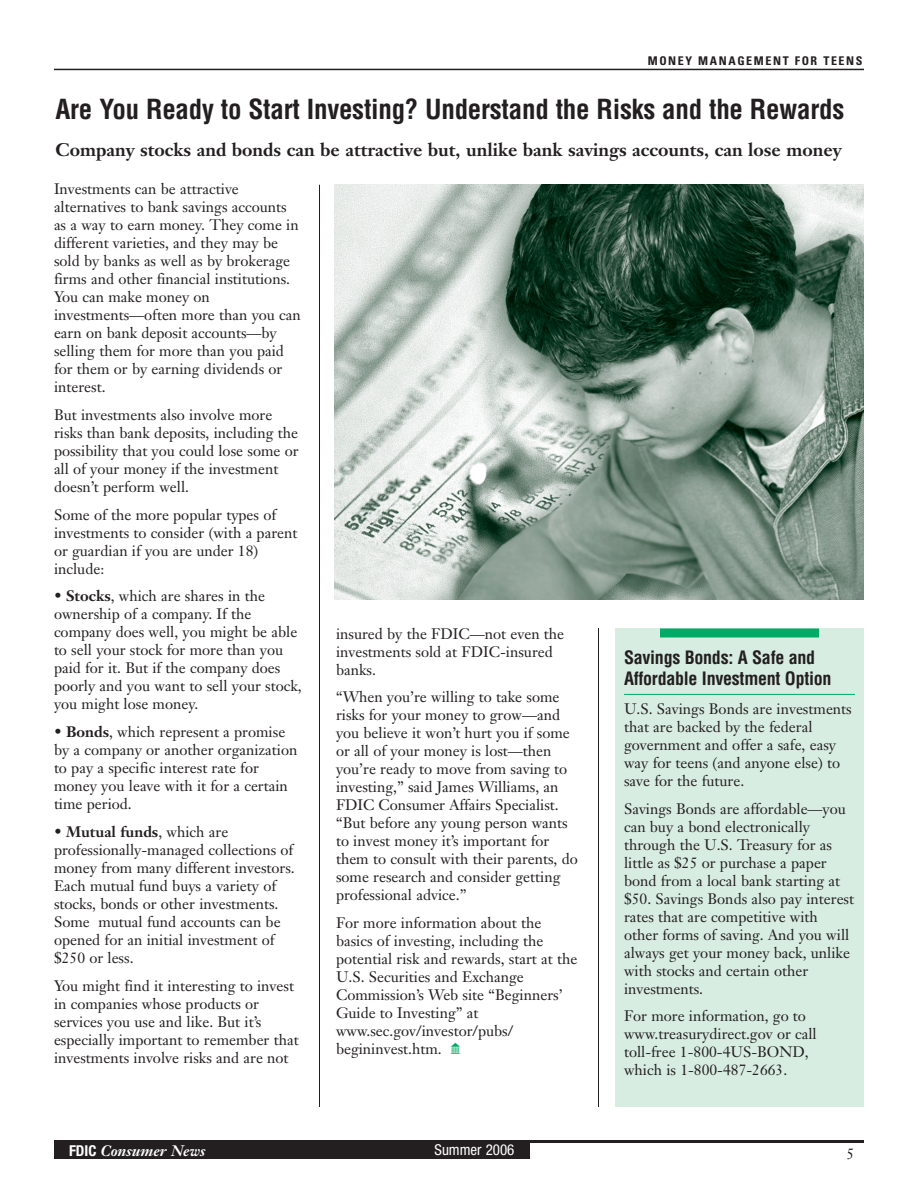
<style>
.page{position:relative;width:918px;height:1188px;background:#fff}
.page>*{position:absolute;margin:0;border:0;box-sizing:border-box;transform-origin:0 0}
.t1{font:700 condensed 27px "Helvetica";letter-spacing:-.01em;color:#231f20}
.t2{font:700 18px "Janson Text";color:#231f20}
.t3{font:700 condensed 18px/21px "Helvetica";letter-spacing:-.015em;color:#231f20}
.t4{font:15px/18px "Janson Text";color:#231f20}
.t5{font:italic 700 15px "Janson Text";color:#fff}
.t6{font:condensed 15px "Helvetica Neue";color:#fff}
.t7{font:700 condensed 12px "Univers";letter-spacing:.135em;color:#231f20}
.s1{font-weight:700}
.s2{font-family:"Helvetica Neue";font-style:normal;font-stretch:condensed}
</style>
<div class="page">
<hr style="left:54px;top:69px;width:810px;height:1px;background:#231f20">
<hr style="left:54px;top:1140px;width:810px;height:3px;background:#231f20">
<div style="left:54px;top:1141px;width:476px;height:18px;background:#231f20"></div>
<hr style="left:319px;top:185px;width:1px;height:922px;background:#231f20">
<hr style="left:598px;top:628px;width:1px;height:479px;background:#231f20">
<div style="left:615px;top:628px;width:249px;height:479px;background:#d8ede1"></div>
<div style="left:660px;top:628px;width:159px;height:9px;background:#00ab66"></div>
<hr style="left:624px;top:694px;width:231px;height:1px;background:#00ab66">
<img style="left:335px;top:185px;width:529px;height:415px">
<p class="t7" style="left:648px;top:56px;width:216px">MONEY MANAGEMENT FOR TEENS</p>
<h1 class="t1" style="left:55px;top:99px;width:790px">Are You Ready to Start Investing? Understand the Risks and the Rewards</h1>
<p class="t2" style="left:55px;top:142px;width:788px">Company stocks and bonds can be attractive but, unlike bank savings accounts, can lose money</p>
<p class="t4" style="left:54px;top:182px;width:248px">Investments can be attractive alternatives to bank savings accounts as a way to earn money. They come in different varieties, and they may be sold by banks as well as by brokerage firms and other financial institutions.<br>You can make money on investments—often more than you can earn on bank deposit accounts—by selling them for more than you paid for them or by earning dividends or interest.</p>
<p class="t4" style="left:54px;top:407px;width:246px">But investments also involve more risks than bank deposits, including the possibility that you could lose some or all of your money if the investment doesn’t perform well.</p>
<p class="t4" style="left:54px;top:507px;width:245px">Some of the more popular types of investments to consider (with a parent or guardian if you are under 18) include:</p>
<p class="t4" style="left:54px;top:589px;width:249px">• <span class="s1">Stocks</span>, which are shares in the ownership of a company. If the company does well, you might be able to sell your stock for more than you paid for it. But if the company does poorly and you want to sell your stock, you might lose money.</p>
<p class="t4" style="left:54px;top:724px;width:245px">• <span class="s1">Bonds</span>, which represent a promise by a company or another organization to pay a specific interest rate for money you leave with it for a certain time period.</p>
<p class="t4" style="left:54px;top:824px;width:242px">• <span class="s1">Mutual funds</span>, which are professionally-managed collections of money from many different investors.<br>Each mutual fund buys a variety of stocks, bonds or other investments.<br>Some mutual fund accounts can be opened for an initial investment of $250 or less.</p>
<p class="t4" style="left:54px;top:978px;width:246px">You might find it interesting to invest in companies whose products or services you use and like. But it’s especially important to remember that investments involve risks and are not</p>
<p class="t4" style="left:336px;top:626px;width:230px">insured by the FDIC—not even the investments sold at FDIC-insured banks.</p>
<p class="t4" style="left:336px;top:690px;width:243px">“When you’re willing to take some risks for your money to grow—and you believe it won’t hurt you if some or all of your money is lost—then you’re ready to move from saving to investing,” said James Williams, an FDIC Consumer Affairs Specialist. “But before any young person wants to invest money it’s important for them to consult with their parents, do some research and consider getting professional advice.”</p>
<p class="t4" style="left:336px;top:915px;width:243px">For more information about the basics of investing, including the potential risk and rewards, start at the<br>U.S. Securities and Exchange<br>Commission’s Web site “Beginners’<br>Guide to Investing” at www.sec.gov/investor/pubs/ begininvest.htm.</p>
<p class="t5" style="left:69px;top:1145px;width:138px"><span class="s2">FDIC</span> Consumer News</p>
<p class="t6" style="left:435px;top:1144px;width:81px">Summer 2006</p>
<p class="t3" style="left:624px;top:649px;width:209px">Savings Bonds: A Safe and<br>Affordable Investment Option</p>
<p class="t4" style="left:624px;top:701px;width:229px">U.S. Savings Bonds are investments that are backed by the federal government and offer a safe, easy way for teens (and anyone else) to save for the future.</p>
<p class="t4" style="left:624px;top:801px;width:232px">Savings Bonds are affordable—you can buy a bond electronically through the U.S. Treasury for as little as $25 or purchase a paper bond from a local bank starting at $50. Savings Bonds also pay interest rates that are competitive with other forms of saving. And you will always get your money back, unlike with stocks and certain other investments.</p>
<p class="t4" style="left:624px;top:1009px;width:194px">For more information, go to www.treasurydirect.gov or call toll-free 1-800-4US-BOND, which is 1-800-487-2663.</p>
<p class="t4" style="left:846px;top:1147px;width:9px">5</p>
</div>
